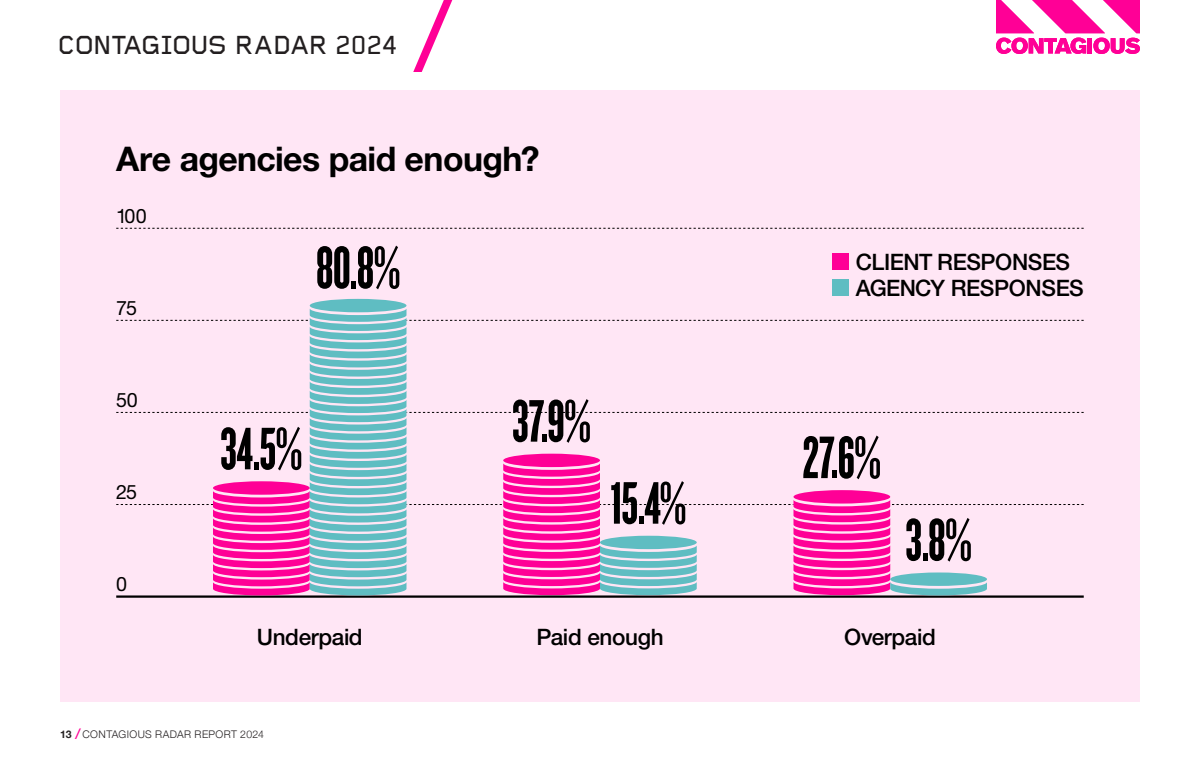
<style>
.page{position:relative;width:1200px;height:765px;background:#fff}
.page>*{position:absolute;margin:0;border:0;box-sizing:border-box;transform-origin:0 0}
.t1{font:62.4px "Knockout 67 Full Bantamwt";letter-spacing:-.01em;color:#000}
.t2{font:700 34.05px "Helvetica Neue";letter-spacing:-.02em;color:#000}
.t3{font:500 27px "Foundry Gridnik";letter-spacing:-.03em;color:#231f20}
.t4{font:500 22.65px "Helvetica Neue";letter-spacing:-.015em;color:#000}
.t5{font:19.8px "Helvetica Neue";letter-spacing:-.045em;color:#000}
.t6{font:300 10.5px "Helvetica Neue";letter-spacing:.04em;color:#231f20}
.s1{font-weight:700}
.s2{font-family:"Foundry Gridnik";font-weight:700;font-size:12.75px;color:#ff0096}
</style>
<div class="page">
<svg style="left:413px;top:0;width:39px;height:72px"></svg>
<svg style="left:996px;top:0;width:144px;height:54px"></svg>
<div style="left:60px;top:90px;width:1080px;height:612px;background:#ffe6f5"></div>
<svg style="left:116px;top:228px;width:968px;height:1px"></svg>
<div style="left:832px;top:279px;width:17px;height:17px;background:#5fbdc2"></div>
<div style="left:832px;top:253px;width:17px;height:17px;background:#ff0096"></div>
<hr style="left:116px;top:595px;width:968px;height:3px;background:#000">
<svg style="left:116px;top:299px;width:968px;height:296px"></svg>
<p class="t3" style="left:58px;top:30px;width:342px">CONTAGIOUS RADAR 2024</p>
<p class="t2" style="left:116px;top:132px;width:425px">Are agencies paid enough?</p>
<p class="t5" style="left:116px;top:202px;width:32px">100</p>
<p class="t5" style="left:116px;top:294px;width:22px">75</p>
<p class="t5" style="left:116px;top:386px;width:23px">50</p>
<p class="t5" style="left:116px;top:478px;width:23px">25</p>
<p class="t5" style="left:116px;top:570px;width:12px">0</p>
<p class="t1" style="left:316px;top:231px;width:86px">80.8%</p>
<p class="t1" style="left:220px;top:412px;width:84px">34.5%</p>
<p class="t1" style="left:512px;top:384px;width:81px">37.9%</p>
<p class="t1" style="left:610px;top:466px;width:78px">15.4%</p>
<p class="t4" style="left:257px;top:619px;width:107px">Underpaid</p>
<p class="t4" style="left:536px;top:619px;width:129px">Paid enough</p>
<p class="t6" style="left:60px;top:726px;width:206px"><span class="s1">13</span> <span class="s2">/</span>CONTAGIOUS RADAR REPORT 2024</p>
<p class="t4" style="left:856px;top:243px;width:216px">CLIENT RESPONSES</p>
<p class="t4" style="left:856px;top:269px;width:229px">AGENCY RESPONSES</p>
<p class="t1" style="left:803px;top:421px;width:80px">27.6%</p>
<p class="t1" style="left:905px;top:503px;width:68px">3.8%</p>
<p class="t4" style="left:844px;top:619px;width:93px">Overpaid</p>
</div>
